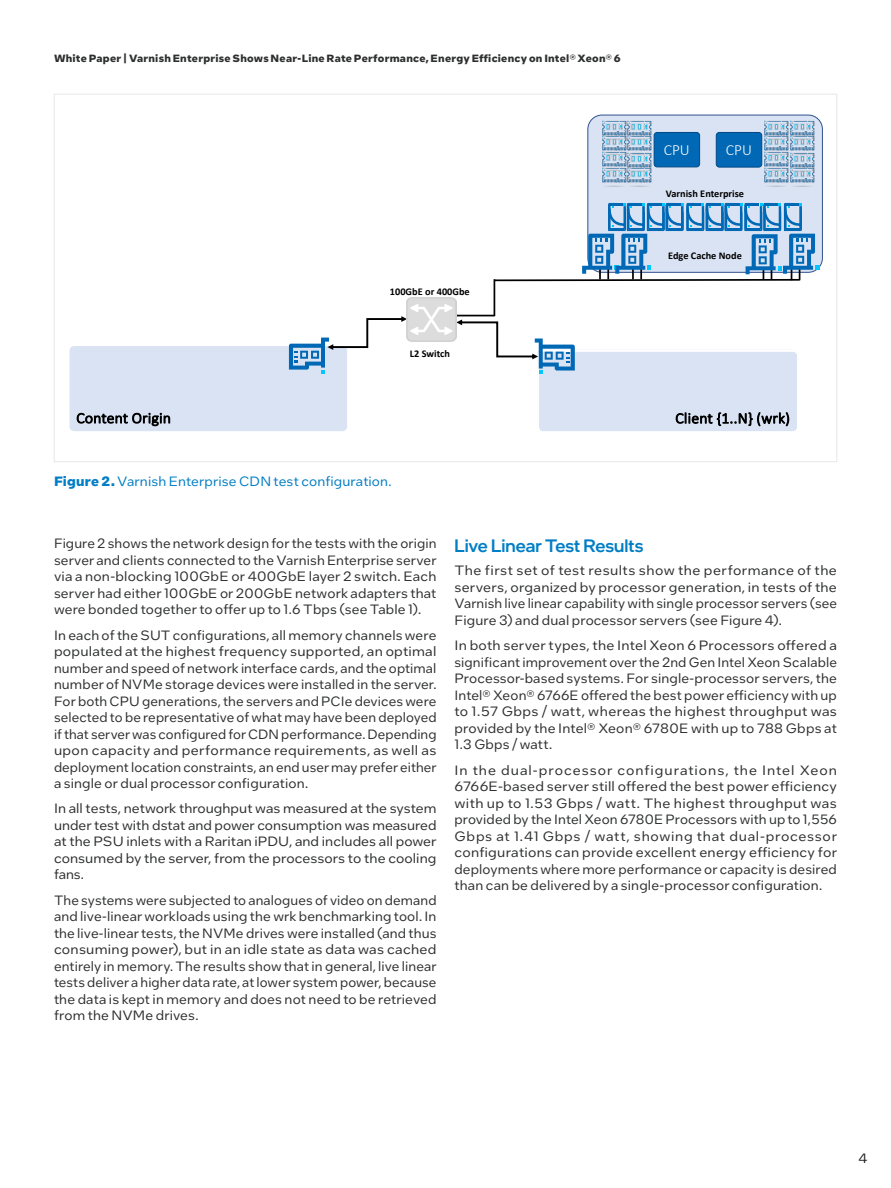
<style>
.page{position:relative;width:891px;height:1188px;background:#fff}
.page>*{position:absolute;margin:0;border:0;box-sizing:border-box;transform-origin:0 0}
.CopyHeaderBlue{font:500 18px "Intel One Display";color:#007ec5}
.t1{font:300 15.6px "Calibri";letter-spacing:-.005em;color:#fff}
.t2{font:300 15.3px "Calibri";letter-spacing:.015em;color:#000}
.MainCopy___Caption{font:13.5px/16.5px "Intel One Text";letter-spacing:.01em;color:#2d2f2e;text-align:justify}
.MainCopy___Caption-2{font:13.5px "Intel One Text";letter-spacing:.01em;color:#007ec5}
.Table_of_Contents{font:13.5px "Intel One Text";color:#231f20}
.Document_Header{font:700 10.5px "Intel One Text";letter-spacing:.02em;color:#2d2f2e}
.t3{font:700 10.35px "Calibri";color:#000}
.s1{font-weight:700}
</style>
<div class="page">
<div style="left:535px;top:348px;width:262px;height:83px;border:2px solid #fff;border-radius:5px"></div>
<div style="left:69px;top:345px;width:279px;height:87px;background:#dae3f3;border-radius:5px"></div>
<div style="left:68px;top:344px;width:281px;height:89px;border:2px solid #fff;border-radius:5px"></div>
<div style="left:538px;top:351px;width:260px;height:81px;background:#dae3f3;border-radius:5px"></div>
<div style="left:537px;top:350px;width:262px;height:83px;border:2px solid #fff;border-radius:5px"></div>
<div style="left:588px;top:115px;width:234px;height:157px;background:#dae3f3;border-radius:14px"></div>
<hr style="left:494px;top:279px;width:1px;height:37px;background:#000">
<hr style="left:452px;top:315px;width:42px;height:1px;background:#000">
<img style="left:407px;top:297px;width:49px;height:44px">
<img style="left:630px;top:178px;width:22px;height:9px">
<img style="left:630px;top:114px;width:26px;height:64px">
<img style="left:602px;top:178px;width:28px;height:9px">
<img style="left:597px;top:114px;width:33px;height:64px">
<img style="left:793px;top:178px;width:22px;height:9px">
<img style="left:793px;top:114px;width:26px;height:64px">
<img style="left:764px;top:178px;width:29px;height:9px">
<img style="left:760px;top:114px;width:33px;height:64px">
<div style="left:654px;top:132px;width:46px;height:35px;background:#0068b5;border-radius:3px"></div>
<div style="left:654px;top:132px;width:46px;height:35px;border:1px solid #004a86;border-radius:3px"></div>
<div style="left:716px;top:132px;width:46px;height:35px;background:#0068b5;border-radius:3px"></div>
<div style="left:716px;top:132px;width:46px;height:36px;border:1px solid #004a86;border-radius:3px"></div>
<svg style="left:493px;top:203px;width:326px;height:79px"></svg>
<svg style="left:456px;top:320px;width:119px;height:54px"></svg>
<svg style="left:289px;top:316px;width:118px;height:58px"></svg>
<p class="Document_Header" style="left:54px;top:51px;width:568px">White Paper | Varnish Enterprise Shows Near-Line Rate Performance, Energy Efficiency on Intel® Xeon® 6</p>
<p class="t3" style="left:390px;top:284px;width:81px">100GbE or 400Gbe</p>
<p class="t3" style="left:410px;top:346px;width:42px">L2 Switch</p>
<p class="t1" style="left:664px;top:140px;width:27px">CPU</p>
<p class="t1" style="left:726px;top:140px;width:27px">CPU</p>
<p class="t3" style="left:666px;top:186px;width:80px">Varnish Enterprise</p>
<p class="t3" style="left:668px;top:248px;width:75px">Edge Cache Node</p>
<p class="t2" style="left:76px;top:408px;width:96px">Content Origin</p>
<p class="t2" style="left:675px;top:409px;width:116px">Client {1..N} (wrk)</p>
<p class="MainCopy___Caption-2" style="left:54px;top:472px;width:339px"><span class="s1">Figure 2.</span> Varnish Enterprise CDN test configuration.</p>
<p class="MainCopy___Caption" style="left:54px;top:535px;width:384px">Figure 2 shows the network design for the tests with the origin server and clients connected to the Varnish Enterprise server via a non-blocking 100GbE or 400GbE layer 2 switch. Each server had either 100GbE or 200GbE network adapters that were bonded together to offer up to 1.6 Tbps (see Table 1).</p>
<p class="MainCopy___Caption" style="left:54px;top:626px;width:384px">In each of the SUT configurations, all memory channels were populated at the highest frequency supported, an optimal number and speed of network interface cards, and the optimal number of NVMe storage devices were installed in the server.<br>For both CPU generations, the servers and PCIe devices were selected to be representative of what may have been deployed if that server was configured for CDN performance. Depending upon capacity and performance requirements, as well as deployment location constraints, an end user may prefer either a single or dual processor configuration.</p>
<p class="MainCopy___Caption" style="left:54px;top:800px;width:384px">In all tests, network throughput was measured at the system under test with dstat and power consumption was measured at the PSU inlets with a Raritan iPDU, and includes all power consumed by the server, from the processors to the cooling fans.</p>
<p class="MainCopy___Caption" style="left:54px;top:891px;width:384px">The systems were subjected to analogues of video on demand and live-linear workloads using the wrk benchmarking tool. In the live-linear tests, the NVMe drives were installed (and thus consuming power), but in an idle state as data was cached entirely in memory. The results show that in general, live linear tests deliver a higher data rate, at lower system power, because the data is kept in memory and does not need to be retrieved from the NVMe drives.</p>
<p class="CopyHeaderBlue" style="left:454px;top:534px;width:190px">Live Linear Test Results</p>
<p class="MainCopy___Caption" style="left:454px;top:562px;width:384px">The first set of test results show the performance of the servers, organized by processor generation, in tests of the Varnish live linear capability with single processor servers (see Figure 3) and dual processor servers (see Figure 4).</p>
<p class="MainCopy___Caption" style="left:454px;top:637px;width:384px">In both server types, the Intel Xeon 6 Processors offered a significant improvement over the 2nd Gen Intel Xeon Scalable Processor-based systems. For single-processor servers, the Intel® Xeon® 6766E offered the best power efficiency with up to 1.57 Gbps / watt, whereas the highest throughput was provided by the Intel® Xeon® 6780E with up to 788 Gbps at 1.3 Gbps / watt.</p>
<p class="MainCopy___Caption" style="left:454px;top:761px;width:384px">In the dual-processor configurations, the Intel Xeon 6766E-based server still offered the best power efficiency with up to 1.53 Gbps / watt. The highest throughput was provided by the Intel Xeon 6780E Processors with up to 1,556<br>Gbps at 1.41 Gbps / watt, showing that dual-processor configurations can provide excellent energy efficiency for deployments where more performance or capacity is desired than can be delivered by a single-processor configuration.</p>
<p class="Table_of_Contents" style="left:858px;top:1150px;width:11px">4</p>
</div>
